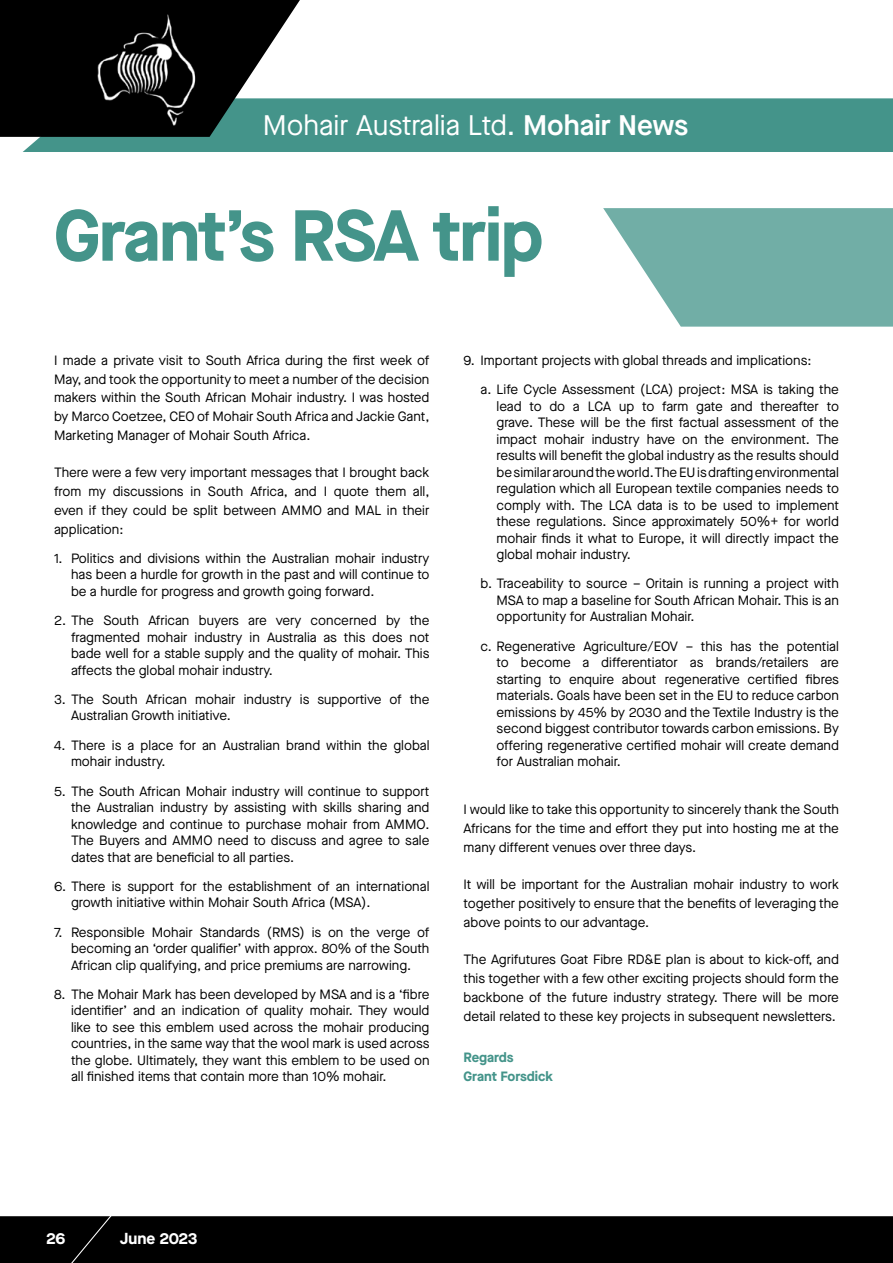
<style>
.page{position:relative;width:893px;height:1263px;background:#fff}
.page>*{position:absolute;margin:0;border:0;box-sizing:border-box;transform-origin:0 0}
.t1{font:700 72px "Maison Neue";letter-spacing:-.02em;color:#44948a}
.t2{font:28.2px "Maison Neue";color:#fff}
.t3{font:700 15.9px "Maison Neue";letter-spacing:-.02em;color:#fff}
.t4{font:13.5px/16.5px "Maison Neue";color:#000;text-align:justify}
.t5{font:700 13.5px/18.8px "Maison Neue";color:#44948a}
.s1{font-weight:600}
</style>
<div class="page">
<div style="left:23px;top:98px;width:870px;height:54px;background:#44948a"></div>
<div style="left:0;top:1216px;width:893px;height:47px;background:#000"></div>
<svg style="left:0;top:0;width:318px;height:137px"></svg>
<img style="left:96px;top:13px;width:100px;height:118px">
<svg style="left:603px;top:208px;width:290px;height:119px"></svg>
<h2 class="t2" style="left:263px;top:107px;width:427px">Mohair Australia Ltd. <span class="s1">Mohair News</span></h2>
<h1 class="t1" style="left:54px;top:184px;width:491px">Grant’s RSA trip</h1>
<p class="t4" style="left:54px;top:351px;width:377px;line-height:18.8px">I made a private visit to South Africa during the first week of May, and took the opportunity to meet a number of the decision makers within the South African Mohair industry. I was hosted by Marco Coetzee, CEO of Mohair South Africa and Jackie Gant, Marketing Manager of Mohair South Africa.</p>
<p class="t4" style="left:54px;top:463px;width:377px;line-height:18.8px">There were a few very important messages that I brought back from my discussions in South Africa, and I quote them all, even if they could be split between AMMO and MAL in their application:</p>
<p class="t4" style="left:71px;top:550px;width:360px;text-indent:-17px">1. Politics and divisions within the Australian mohair industry has been a hurdle for growth in the past and will continue to be a hurdle for progress and growth going forward.</p>
<p class="t4" style="left:71px;top:612px;width:360px;text-indent:-17px">2. The South African buyers are very concerned by the fragmented mohair industry in Australia as this does not bade well for a stable supply and the quality of mohair. This affects the global mohair industry.</p>
<p class="t4" style="left:71px;top:691px;width:360px;text-indent:-17px">3. The South African mohair industry is supportive of the<br>Australian Growth initiative.</p>
<p class="t4" style="left:71px;top:737px;width:360px;text-indent:-17px">4. There is a place for an Australian brand within the global mohair industry.</p>
<p class="t4" style="left:71px;top:782px;width:360px;text-indent:-17px">5. The South African Mohair industry will continue to support the Australian industry by assisting with skills sharing and knowledge and continue to purchase mohair from AMMO.<br>The Buyers and AMMO need to discuss and agree to sale dates that are beneficial to all parties.</p>
<p class="t4" style="left:71px;top:878px;width:360px;text-indent:-17px">6. There is support for the establishment of an international growth initiative within Mohair South Africa (MSA).</p>
<p class="t4" style="left:71px;top:923px;width:360px;text-indent:-17px">7. Responsible Mohair Standards (RMS) is on the verge of becoming an ‘order qualifier’ with approx. 80% of the South African clip qualifying, and price premiums are narrowing.</p>
<p class="t4" style="left:71px;top:986px;width:360px;text-indent:-17px">8. The Mohair Mark has been developed by MSA and is a ‘fibre identifier’ and an indication of quality mohair. They would like to see this emblem used across the mohair producing countries, in the same way that the wool mark is used across the globe. Ultimately, they want this emblem to be used on all finished items that contain more than 10% mohair.</p>
<p class="t4" style="left:480px;top:345px;width:360px;line-height:29.2px;text-indent:-17px">9. Important projects with global threads and implications:<br>a. Life Cycle Assessment (LCA) project: MSA is taking the</p>
<p class="t4" style="left:496px;top:398px;width:344px">lead to do a LCA up to farm gate and thereafter to grave. These will be the first factual assessment of the impact mohair industry have on the environment. The results will benefit the global industry as the results should be similar around the world. The EU is drafting environmental regulation which all European textile companies needs to comply with. The LCA data is to be used to implement these regulations. Since approximately 50%+ for world mohair finds it what to Europe, it will directly impact the global mohair industry.</p>
<p class="t4" style="left:496px;top:575px;width:344px;text-indent:-16px">b. Traceability to source – Oritain is running a project with MSA to map a baseline for South African Mohair. This is an opportunity for Australian Mohair.</p>
<p class="t4" style="left:497px;top:638px;width:344px;text-indent:-16px">c. Regenerative Agriculture/EOV – this has the potential to become a differentiator as brands/retailers are starting to enquire about regenerative certified fibres materials. Goals have been set in the EU to reduce carbon emissions by 45% by 2030 and the Textile Industry is the second biggest contributor towards carbon emissions. By offering regenerative certified mohair will create demand for Australian mohair.</p>
<p class="t4" style="left:464px;top:800px;width:377px;line-height:18.8px">I would like to take this opportunity to sincerely thank the South Africans for the time and effort they put into hosting me at the many different venues over three days.</p>
<p class="t4" style="left:464px;top:875px;width:377px;line-height:18.8px">It will be important for the Australian mohair industry to work together positively to ensure that the benefits of leveraging the above points to our advantage.</p>
<p class="t4" style="left:464px;top:950px;width:377px;line-height:18.8px">The Agrifutures Goat Fibre RD&amp;E plan is about to kick-off, and this together with a few other exciting projects should form the backbone of the future industry strategy. There will be more detail related to these key projects in subsequent newsletters.</p>
<p class="t5" style="left:464px;top:1048px;width:91px">Regards<br>Grant Forsdick</p>
<p class="t3" style="left:46px;top:1227px;width:21px">26</p>
<p class="t3" style="left:120px;top:1227px;width:80px">June 2023</p>
</div>
